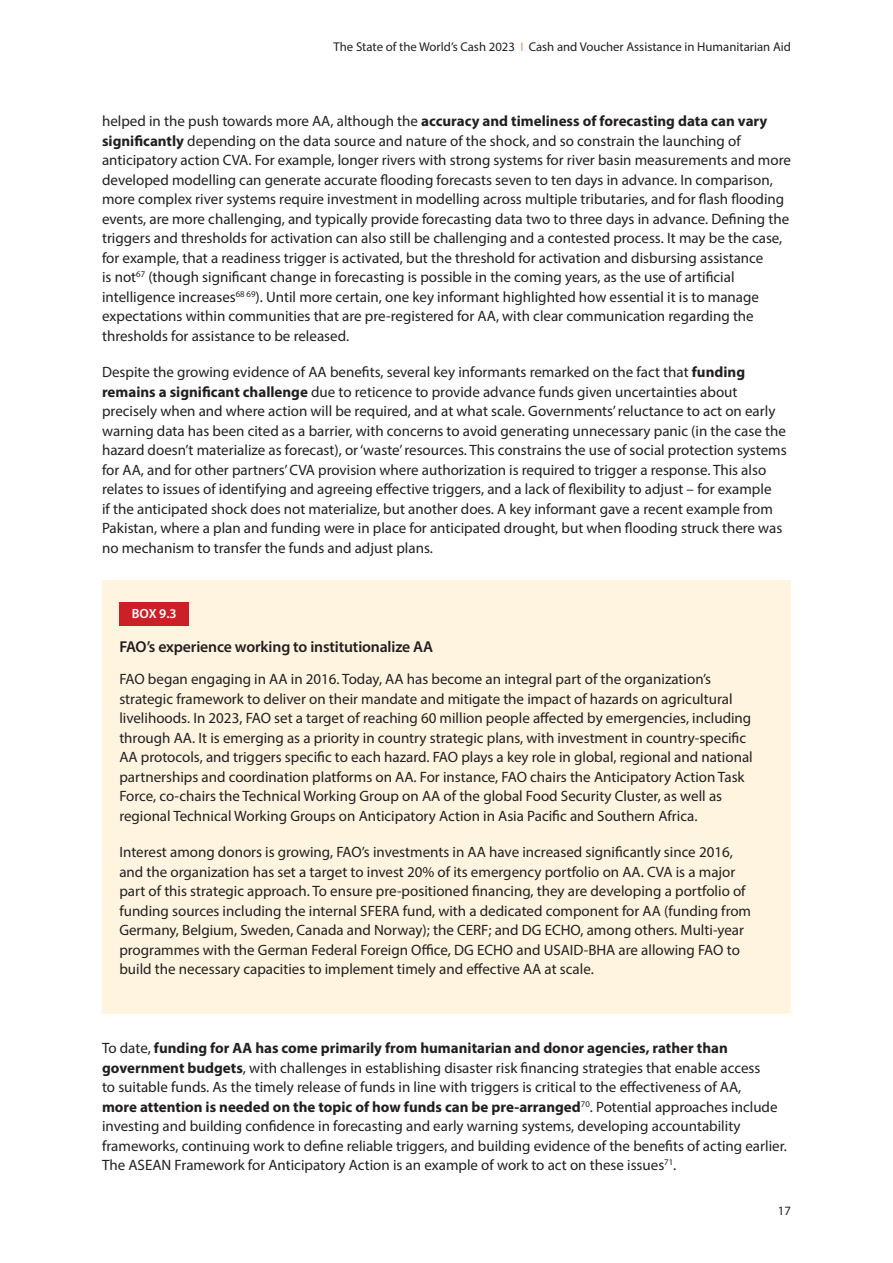
<style>
.page{position:relative;width:893px;height:1263px;background:#fff}
.page>*{position:absolute;margin:0;border:0;box-sizing:border-box;transform-origin:0 0}
.t1{font:600 15.75px "Myriad Pro";letter-spacing:-.01em;color:#231f20}
.t2{font:15px/19.5px "Myriad Pro";color:#231f20}
.t3{font:600 13.35px "Myriad Pro";color:#fff}
.t4{font:12.75px "Myriad Pro";color:#231f20}
.s1{color:#e48e78}
.s2{font-weight:700}
</style>
<div class="page">
<div style="left:102px;top:580px;width:689px;height:434px;background:#fef4df"></div>
<div style="left:119px;top:603px;width:70px;height:23px;background:#cb2028"></div>
<p class="t4" style="left:334px;top:39px;width:459px">The State of the World’s Cash 2023 <span class="s1">I</span> Cash and Voucher Assistance in Humanitarian Aid</p>
<p class="t2" style="left:102px;top:111px;width:690px">helped in the push towards more AA, although the <span class="s2">accuracy and timeliness of forecasting data can vary significantly</span> depending on the data source and nature of the shock, and so constrain the launching of anticipatory action CVA. For example, longer rivers with strong systems for river basin measurements and more developed modelling can generate accurate flooding forecasts seven to ten days in advance. In comparison, more complex river systems require investment in modelling across multiple tributaries, and for flash flooding events, are more challenging, and typically provide forecasting data two to three days in advance. Defining the triggers and thresholds for activation can also still be challenging and a contested process. It may be the case, for example, that a readiness trigger is activated, but the threshold for activation and disbursing assistance<br>is not<sup>67</sup> (though significant change in forecasting is possible in the coming years, as the use of artificial intelligence increases<sup>68</sup> <sup>69</sup>). Until more certain, one key informant highlighted how essential it is to manage expectations within communities that are pre-registered for AA, with clear communication regarding the thresholds for assistance to be released.</p>
<p class="t2" style="left:102px;top:362px;width:686px">Despite the growing evidence of AA benefits, several key informants remarked on the fact that <span class="s2">funding remains a significant challenge</span> due to reticence to provide advance funds given uncertainties about precisely when and where action will be required, and at what scale. Governments’ reluctance to act on early warning data has been cited as a barrier, with concerns to avoid generating unnecessary panic (in the case the hazard doesn’t materialize as forecast), or ‘waste’ resources. This constrains the use of social protection systems for AA, and for other partners’ CVA provision where authorization is required to trigger a response. This also relates to issues of identifying and agreeing effective triggers, and a lack of flexibility to adjust – for example<br>if the anticipated shock does not materialize, but another does. A key informant gave a recent example from Pakistan, where a plan and funding were in place for anticipated drought, but when flooding struck there was no mechanism to transfer the funds and adjust plans.</p>
<p class="t3" style="left:132px;top:605px;width:46px">BOX 9.3</p>
<p class="t1" style="left:119px;top:637px;width:315px">FAO’s experience working to institutionalize AA</p>
<p class="t2" style="left:119px;top:669px;width:635px">FAO began engaging in AA in 2016. Today, AA has become an integral part of the organization’s strategic framework to deliver on their mandate and mitigate the impact of hazards on agricultural livelihoods. In 2023, FAO set a target of reaching 60 million people affected by emergencies, including through AA. It is emerging as a priority in country strategic plans, with investment in country-specific AA protocols, and triggers specific to each hazard. FAO plays a key role in global, regional and national partnerships and coordination platforms on AA. For instance, FAO chairs the Anticipatory Action Task Force, co-chairs the Technical Working Group on AA of the global Food Security Cluster, as well as regional Technical Working Groups on Anticipatory Action in Asia Pacific and Southern Africa.</p>
<p class="t2" style="left:119px;top:842px;width:633px">Interest among donors is growing, FAO’s investments in AA have increased significantly since 2016, and the organization has set a target to invest 20% of its emergency portfolio on AA. CVA is a major part of this strategic approach. To ensure pre-positioned financing, they are developing a portfolio of funding sources including the internal SFERA fund, with a dedicated component for AA (funding from Germany, Belgium, Sweden, Canada and Norway); the CERF; and DG ECHO, among others. Multi-year programmes with the German Federal Foreign Office, DG ECHO and USAID-BHA are allowing FAO to build the necessary capacities to implement timely and effective AA at scale.</p>
<p class="t2" style="left:102px;top:1038px;width:686px">To date, <span class="s2">funding for AA has come primarily from humanitarian and donor agencies, rather than government budgets</span>, with challenges in establishing disaster risk financing strategies that enable access<br>to suitable funds. As the timely release of funds in line with triggers is critical to the effectiveness of AA,<br><span class="s2">more attention is needed on the topic of how funds can be pre-arranged</span><sup>70</sup>. Potential approaches include investing and building confidence in forecasting and early warning systems, developing accountability frameworks, continuing work to define reliable triggers, and building evidence of the benefits of acting earlier.<br>The ASEAN Framework for Anticipatory Action is an example of work to act on these issues<sup>71</sup>.</p>
<p class="t4" style="left:778px;top:1203px;width:15px">17</p>
</div>
